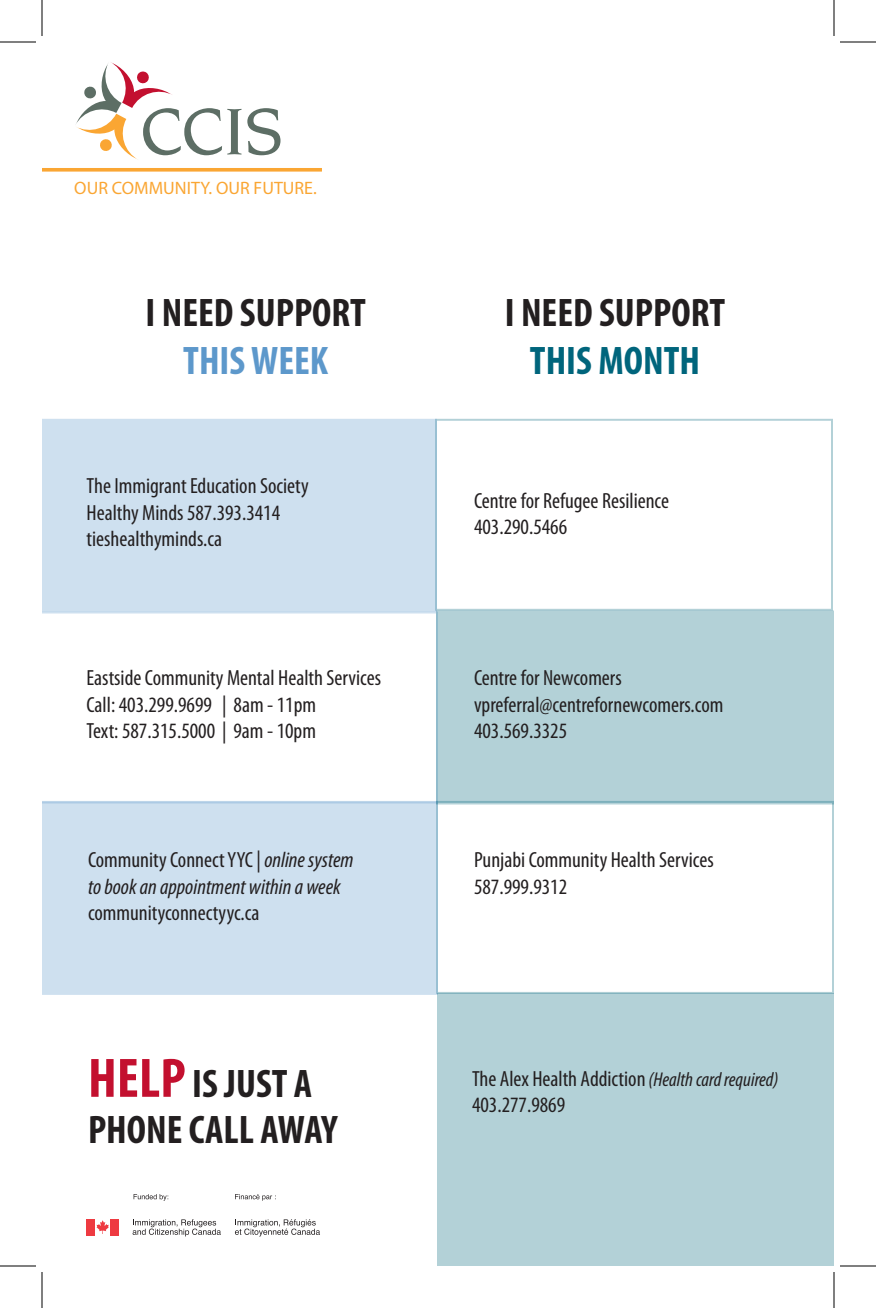
<style>
.page{position:relative;width:876px;height:1308px;background:#fff}
.page>*{position:absolute;margin:0;border:0;box-sizing:border-box;transform-origin:0 0}
.t1{font:700 condensed 40px "Myriad Pro";color:#231f20}
.t2{font:700 condensed 40px "Myriad Pro";color:#00657c}
.t3{font:700 condensed 40px "Myriad Pro";color:#5d98cb}
.t4{font:condensed 22px "Myriad Pro";color:#231f20}
.t5{font:italic condensed 22px "Myriad Pro";color:#231f20}
.t6{font:18px "Myriad Pro";color:#faa633}
.s1{font-style:italic}
.s2{font-size:56px;color:#c3102f}
.s3{font-style:italic;font-size:20px}
</style>
<div class="page">
<svg style="left:42px;top:612px;width:394px;height:2px"></svg>
<div style="left:42px;top:801px;width:396px;height:194px;background:#cee0ef"></div>
<div style="left:436px;top:610px;width:398px;height:194px;background:#b3d1d7"></div>
<div style="left:42px;top:419px;width:395px;height:193px;background:#cee0ef"></div>
<svg style="left:76px;top:62px;width:205px;height:98px"></svg>
<svg style="left:42px;top:168px;width:280px;height:4px"></svg>
<div style="left:437px;top:993px;width:397px;height:273px;background:#b3d1d7"></div>
<div style="left:87px;top:1219px;width:8px;height:16px;background:#ee3a41"></div>
<svg style="left:96px;top:1220px;width:13px;height:14px"></svg>
<div style="left:111px;top:1219px;width:8px;height:16px;background:#ee3a41"></div>
<svg style="left:133px;top:1219px;width:88px;height:17px"></svg>
<svg style="left:235px;top:1219px;width:85px;height:18px"></svg>
<svg style="left:134px;top:1194px;width:35px;height:7px"></svg>
<svg style="left:235px;top:1194px;width:41px;height:7px"></svg>
<hr style="left:0;top:42px;width:36px;height:1px;background:#000">
<hr style="left:840px;top:42px;width:36px;height:1px;background:#000">
<hr style="left:0;top:1266px;width:36px;height:1px;background:#000">
<hr style="left:840px;top:1266px;width:36px;height:1px;background:#000">
<hr style="left:42px;top:0;width:1px;height:36px;background:#000">
<hr style="left:42px;top:1272px;width:1px;height:36px;background:#000">
<hr style="left:834px;top:0;width:1px;height:36px;background:#000">
<hr style="left:834px;top:1272px;width:1px;height:36px;background:#000">
<p class="t6" style="left:74px;top:178px;width:244px">OUR COMMUNITY. OUR FUTURE.</p>
<p class="t1" style="left:146px;top:291px;width:222px">I NEED SUPPORT</p>
<p class="t3" style="left:183px;top:339px;width:146px">THIS WEEK</p>
<p class="t4" style="left:87px;top:474px;width:224px">The Immigrant Education Society</p>
<p class="t4" style="left:87px;top:500px;width:195px">Healthy Minds 587.393.3414</p>
<p class="t4" style="left:87px;top:527px;width:137px">tieshealthyminds.ca</p>
<p class="t4" style="left:87px;top:666px;width:296px">Eastside Community Mental Health Services</p>
<p class="t4" style="left:87px;top:693px;width:231px">Call: 403.299.9699 | 8am - 11pm</p>
<p class="t4" style="left:87px;top:719px;width:231px">Text: 587.315.5000 | 9am - 10pm</p>
<p class="t4" style="left:88px;top:848px;width:267px">Community Connect YYC | <span class="s1">online system</span></p>
<p class="t5" style="left:88px;top:875px;width:254px">to book an appointment within a week</p>
<p class="t4" style="left:88px;top:901px;width:173px">communityconnectyyc.ca</p>
<p class="t1" style="left:88px;top:1061px;width:226px"><span class="s2">HELP</span> IS JUST A</p>
<p class="t1" style="left:88px;top:1107px;width:251px">PHONE CALL AWAY</p>
<p class="t1" style="left:505px;top:291px;width:222px">I NEED SUPPORT</p>
<p class="t2" style="left:530px;top:339px;width:172px">THIS MONTH</p>
<p class="t4" style="left:474px;top:489px;width:197px">Centre for Refugee Resilience</p>
<p class="t4" style="left:474px;top:515px;width:95px">403.290.5466</p>
<p class="t4" style="left:474px;top:666px;width:149px">Centre for Newcomers</p>
<p class="t4" style="left:474px;top:693px;width:251px">vpreferral@centrefornewcomers.com</p>
<p class="t4" style="left:474px;top:719px;width:95px">403.569.3325</p>
<p class="t4" style="left:474px;top:848px;width:241px">Punjabi Community Health Services</p>
<p class="t4" style="left:474px;top:875px;width:95px">587.999.9312</p>
<p class="t4" style="left:472px;top:1067px;width:308px">The Alex Health Addiction <span class="s3">(Health card required)</span></p>
<p class="t4" style="left:472px;top:1093px;width:95px">403.277.9869</p>
</div>
